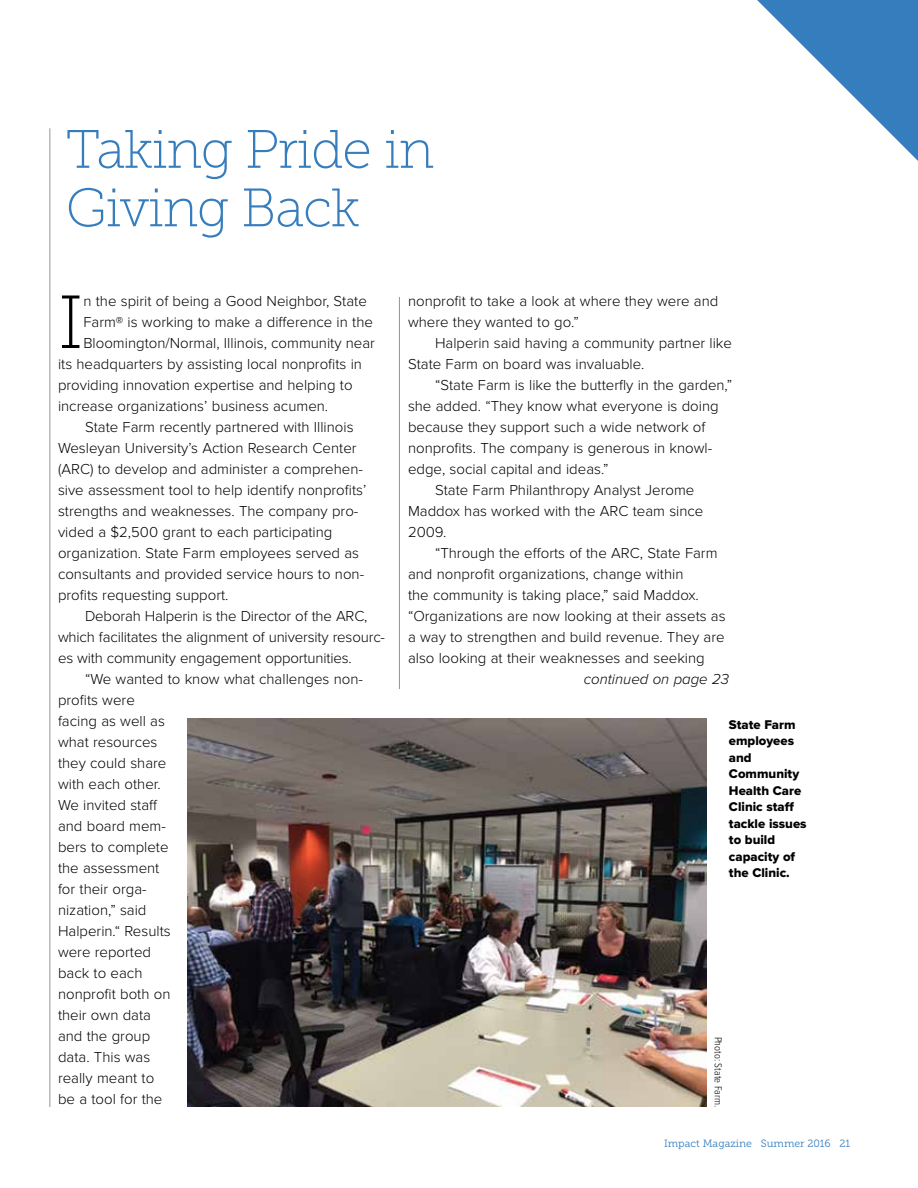
<style>
.page{position:relative;width:918px;height:1188px;background:#fff}
.page>*{position:absolute;margin:0;border:0;box-sizing:border-box;transform-origin:0 0}
.t1{font:75px "Museo Slab 100";color:#000}
.t2{font:54px/58.5px "Museo Slab 100";letter-spacing:-.025em;color:#367dbd}
.t3{font:300 15px/21px "Proxima Nova";color:#000}
.t4{font:italic 300 15px "Proxima Nova";color:#000}
.t5{font:13.2px/16.5px "Proxima Nova Extrabld";color:#000}
.t6{font:10.5px "Museo Slab 300";color:#367dbd}
.t7{font:300 10.5px "Proxima Nova Cond";color:#000}
</style>
<div class="page">
<svg style="left:757px;top:0;width:161px;height:161px"></svg>
<img style="left:188px;top:718px;width:518px;height:389px">
<hr style="left:50px;top:128px;width:1px;height:979px;background:#939598">
<hr style="left:399px;top:297px;width:1px;height:392px;background:#939598">
<h2 class="t2" style="left:66px;top:120px;width:370px">Taking Pride in<br>Giving Back</h2>
<h1 class="t1" style="left:58px;top:282px;width:27px">I</h1>
<p class="t3" style="left:83px;top:291px;width:285px">n the spirit of being a Good Neighbor, State</p>
<p class="t3" style="left:83px;top:312px;width:291px">Farm® is working to make a difference in the</p>
<p class="t3" style="left:83px;top:333px;width:293px">Bloomington/Normal, Illinois, community near</p>
<p class="t3" style="left:58px;top:354px;width:306px">its headquarters by assisting local nonprofits in</p>
<p class="t3" style="left:58px;top:375px;width:296px">providing innovation expertise and helping to</p>
<p class="t3" style="left:58px;top:396px;width:272px">increase organizations’ business acumen.</p>
<p class="t3" style="left:85px;top:417px;width:270px">State Farm recently partnered with Illinois</p>
<p class="t3" style="left:58px;top:438px;width:300px">Wesleyan University’s Action Research Center</p>
<p class="t3" style="left:58px;top:459px;width:306px">(ARC) to develop and administer a comprehen-</p>
<p class="t3" style="left:58px;top:480px;width:310px">sive assessment tool to help identify nonprofits’</p>
<p class="t3" style="left:58px;top:501px;width:302px">strengths and weaknesses. The company pro-</p>
<p class="t3" style="left:58px;top:522px;width:276px">vided a $2,500 grant to each participating</p>
<p class="t3" style="left:58px;top:543px;width:303px">organization. State Farm employees served as</p>
<p class="t3" style="left:58px;top:564px;width:308px">consultants and provided service hours to non-</p>
<p class="t3" style="left:58px;top:585px;width:172px">profits requesting support.</p>
<p class="t3" style="left:85px;top:606px;width:284px">Deborah Halperin is the Director of the ARC,</p>
<p class="t3" style="left:58px;top:627px;width:329px">which facilitates the alignment of university resourc-</p>
<p class="t3" style="left:58px;top:648px;width:295px">es with community engagement opportunities.</p>
<p class="t3" style="left:85px;top:669px;width:279px">“We wanted to know what challenges non-</p>
<p class="t3" style="left:58px;top:690px;width:78px">profits were</p>
<p class="t3" style="left:58px;top:711px;width:108px">facing as well as</p>
<p class="t3" style="left:58px;top:732px;width:101px">what resources</p>
<p class="t3" style="left:58px;top:753px;width:110px">they could share</p>
<p class="t3" style="left:58px;top:774px;width:104px">with each other.</p>
<p class="t3" style="left:58px;top:795px;width:101px">We invited staff</p>
<p class="t3" style="left:58px;top:816px;width:109px">and board mem-</p>
<p class="t3" style="left:58px;top:837px;width:112px">bers to complete</p>
<p class="t3" style="left:58px;top:858px;width:103px">the assessment</p>
<p class="t3" style="left:58px;top:879px;width:90px">for their orga-</p>
<p class="t3" style="left:58px;top:900px;width:90px">nization,” said</p>
<p class="t3" style="left:58px;top:921px;width:114px">Halperin.“ Results</p>
<p class="t3" style="left:58px;top:942px;width:95px">were reported</p>
<p class="t3" style="left:58px;top:963px;width:86px">back to each</p>
<p class="t3" style="left:58px;top:984px;width:114px">nonprofit both on</p>
<p class="t3" style="left:58px;top:1005px;width:95px">their own data</p>
<p class="t3" style="left:58px;top:1026px;width:94px">and the group</p>
<p class="t3" style="left:58px;top:1047px;width:94px">data. This was</p>
<p class="t3" style="left:58px;top:1068px;width:98px">really meant to</p>
<p class="t3" style="left:58px;top:1089px;width:106px">be a tool for the</p>
<p class="t3" style="left:408px;top:291px;width:312px">nonprofit to take a look at where they were and where they wanted to go.”</p>
<p class="t3" style="left:408px;top:333px;width:326px;text-indent:27px">Halperin said having a community partner like<br>State Farm on board was invaluable.</p>
<p class="t3" style="left:435px;top:375px;width:299px">“State Farm is like the butterfly in the garden,”</p>
<p class="t3" style="left:408px;top:396px;width:312px">she added. “They know what everyone is doing</p>
<p class="t3" style="left:408px;top:417px;width:299px">because they support such a wide network of</p>
<p class="t3" style="left:408px;top:438px;width:306px">nonprofits. The company is generous in knowl-</p>
<p class="t3" style="left:408px;top:459px;width:202px">edge, social capital and ideas.”</p>
<p class="t3" style="left:435px;top:480px;width:261px">State Farm Philanthropy Analyst Jerome</p>
<p class="t3" style="left:408px;top:501px;width:297px">Maddox has worked with the ARC team since</p>
<p class="t3" style="left:408px;top:522px;width:40px">2009.</p>
<p class="t3" style="left:435px;top:543px;width:284px">“Through the efforts of the ARC, State Farm</p>
<p class="t3" style="left:408px;top:564px;width:277px">and nonprofit organizations, change within</p>
<p class="t3" style="left:408px;top:585px;width:292px">the community is taking place,” said Maddox.</p>
<p class="t3" style="left:408px;top:606px;width:319px">“Organizations are now looking at their assets as</p>
<p class="t3" style="left:408px;top:627px;width:318px">a way to strengthen and build revenue. They are</p>
<p class="t3" style="left:408px;top:648px;width:298px">also looking at their weaknesses and seeking</p>
<p class="t4" style="left:584px;top:671px;width:147px">continued on page 23</p>
<p class="t5" style="left:729px;top:716px;width:79px">State Farm employees and<br>Community<br>Health Care<br>Clinic staff tackle issues to build capacity of the Clinic.</p>
<p class="t7" style="left:724px;top:1037px;width:72px;rotate:90deg">Photo: State Farm.</p>
<p class="t6" style="left:664px;top:1138px;width:188px">Impact Magazine Summer 2016 21</p>
</div>
